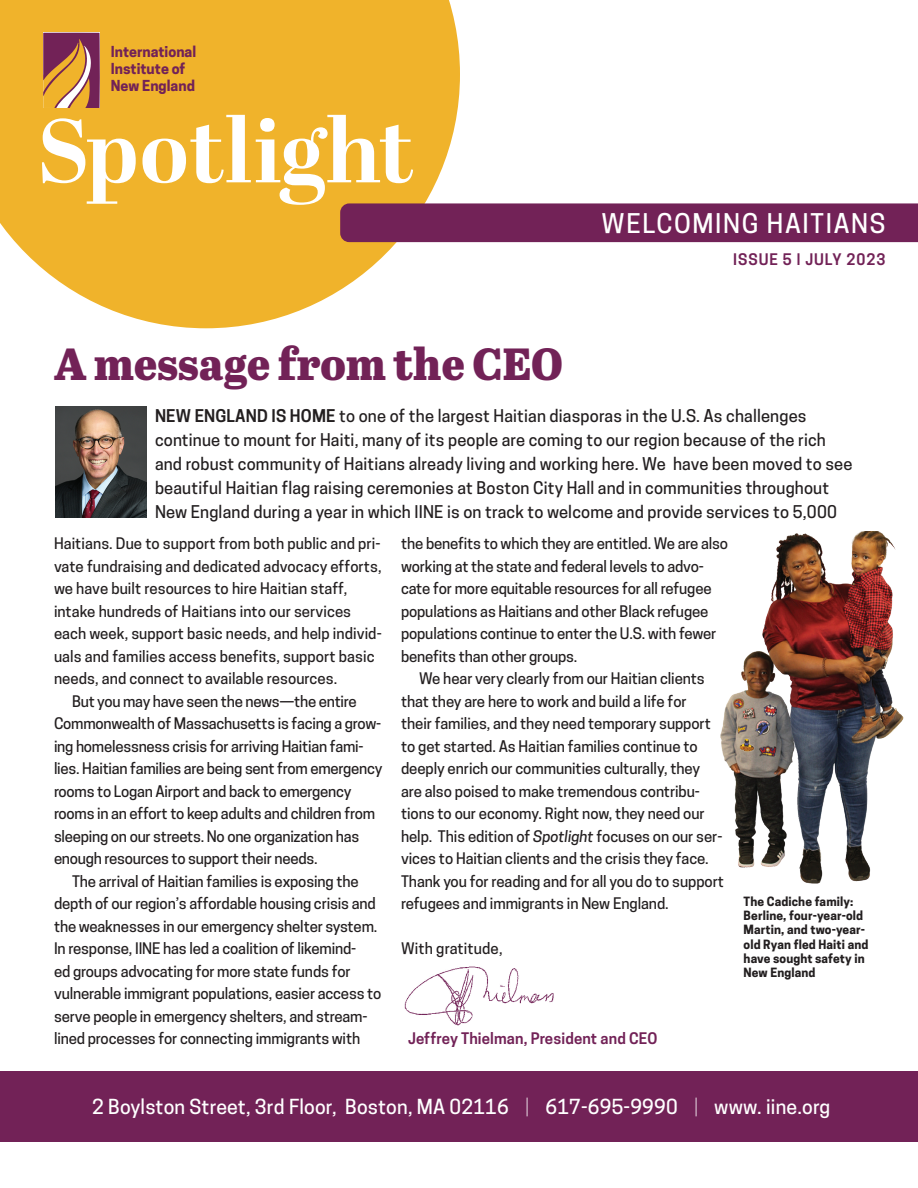
<style>
.page{position:relative;width:918px;height:1188px;background:#fff}
.page>*{position:absolute;margin:0;border:0;box-sizing:border-box;transform-origin:0 0}
.t1{font:700 90px "Abril Display";color:#fff}
.t2{font:45px "Abril Titling Eb";color:#722257}
.t3{font:500 25.5px "Cooper Hewitt";letter-spacing:.065em;color:#fff}
.t4{font:500 19.5px "Cooper Hewitt";letter-spacing:.01em;color:#fff}
.t5{font:500 16.5px/24px "Cooper Hewitt";letter-spacing:.01em;color:#231f20}
.t6{font:500 15px "Cooper Hewitt";letter-spacing:-.01em;color:#231f20}
.t7{font:600 15px "Cooper Hewitt";letter-spacing:.01em;color:#722257}
.t8{font:600 15px "Cooper Hewitt";letter-spacing:.065em;color:#722257}
.t9{font:500 15px "Cooper Hewitt";letter-spacing:.01em;color:#231f20}
.t10{font:700 14.25px/17.1px "Cooper Hewitt";color:#722257}
.t11{font:700 12px/14.2px "Cooper Hewitt";letter-spacing:.01em;color:#231f20}
.s1{font-weight:600}
.s2{font-style:italic}
.s3{font-weight:300}
</style>
<div class="page">
<div style="left:0;top:1071px;width:918px;height:71px;background:#722257"></div>
<svg style="left:0;top:0;width:460px;height:328px;background:#f1bc46"></svg>
<svg style="left:43px;top:33px;width:57px;height:75px;background:#ae6d56"></svg>
<div style="left:340px;top:203px;width:578px;height:39px;background:#722257"></div>
<img style="left:55px;top:407px;width:91px;height:110px">
<img style="left:404px;top:966px;width:150px;height:60px">
<img style="left:720px;top:531px;width:184px;height:353px">
<p class="t10" style="left:111px;top:43px;width:87px">International<br>Institute of<br>New England</p>
<h1 class="t1" style="left:37px;top:89px;width:379px">Spotlight</h1>
<h3 class="t3" style="left:602px;top:208px;width:285px">WELCOMING HAITIANS</h3>
<p class="t8" style="left:733px;top:250px;width:154px">ISSUE 5 | JULY 2023</p>
<h2 class="t2" style="left:54px;top:331px;width:511px">A message from the CEO</h2>
<p class="t5" style="left:155px;top:404px;width:699px"><span class="s1">NEW ENGLAND IS HOME</span> to one of the largest Haitian diasporas in the U.S. As challenges continue to mount for Haiti, many of its people are coming to our region because of the rich and robust community of Haitians already living and working here. We have been moved to see beautiful Haitian flag raising ceremonies at Boston City Hall and in communities throughout New England during a year in which IINE is on track to welcome and provide services to 5,000</p>
<p class="t6" style="left:54px;top:535px;width:328px">Haitians. Due to support from both public and pri-</p>
<p class="t6" style="left:54px;top:557px;width:329px">vate fundraising and dedicated advocacy efforts,</p>
<p class="t6" style="left:54px;top:580px;width:295px">we have built resources to hire Haitian staff,</p>
<p class="t6" style="left:54px;top:602px;width:299px">intake hundreds of Haitians into our services</p>
<p class="t6" style="left:54px;top:625px;width:329px">each week, support basic needs, and help individ-</p>
<p class="t6" style="left:54px;top:647px;width:322px">uals and families access benefits, support basic</p>
<p class="t6" style="left:54px;top:670px;width:285px">needs, and connect to available resources.</p>
<p class="t6" style="left:72px;top:692px;width:286px">But you may have seen the news—the entire</p>
<p class="t6" style="left:54px;top:715px;width:329px">Commonwealth of Massachusetts is facing a grow-</p>
<p class="t6" style="left:54px;top:737px;width:311px">ing homelessness crisis for arriving Haitian fami-</p>
<p class="t6" style="left:54px;top:760px;width:330px">lies. Haitian families are being sent from emergency</p>
<p class="t6" style="left:54px;top:782px;width:299px">rooms to Logan Airport and back to emergency</p>
<p class="t6" style="left:54px;top:805px;width:323px">rooms in an effort to keep adults and children from</p>
<p class="t6" style="left:54px;top:827px;width:307px">sleeping on our streets. No one organization has</p>
<p class="t6" style="left:54px;top:850px;width:265px">enough resources to support their needs.</p>
<p class="t6" style="left:72px;top:872px;width:288px">The arrival of Haitian families is exposing the</p>
<p class="t6" style="left:54px;top:895px;width:323px">depth of our region’s affordable housing crisis and</p>
<p class="t6" style="left:54px;top:917px;width:325px">the weaknesses in our emergency shelter system.</p>
<p class="t6" style="left:54px;top:940px;width:304px">In response, IINE has led a coalition of likemind-</p>
<p class="t6" style="left:54px;top:962px;width:298px">ed groups advocating for more state funds for</p>
<p class="t6" style="left:54px;top:985px;width:329px">vulnerable immigrant populations, easier access to</p>
<p class="t6" style="left:54px;top:1007px;width:315px">serve people in emergency shelters, and stream-</p>
<p class="t6" style="left:54px;top:1030px;width:308px">lined processes for connecting immigrants with</p>
<p class="t6" style="left:401px;top:535px;width:329px">the benefits to which they are entitled. We are also</p>
<p class="t6" style="left:401px;top:557px;width:304px">working at the state and federal levels to advo-</p>
<p class="t6" style="left:401px;top:580px;width:312px">cate for more equitable resources for all refugee</p>
<p class="t6" style="left:401px;top:602px;width:309px">populations as Haitians and other Black refugee</p>
<p class="t6" style="left:401px;top:625px;width:317px">populations continue to enter the U.S. with fewer</p>
<p class="t6" style="left:401px;top:647px;width:178px">benefits than other groups.</p>
<p class="t6" style="left:419px;top:670px;width:287px">We hear very clearly from our Haitian clients</p>
<p class="t6" style="left:401px;top:692px;width:287px">that they are here to work and build a life for</p>
<p class="t6" style="left:401px;top:715px;width:311px">their families, and they need temporary support</p>
<p class="t6" style="left:401px;top:737px;width:298px">to get started. As Haitian families continue to</p>
<p class="t6" style="left:401px;top:760px;width:301px">deeply enrich our communities culturally, they</p>
<p class="t6" style="left:401px;top:782px;width:300px">are also poised to make tremendous contribu-</p>
<p class="t6" style="left:401px;top:805px;width:305px">tions to our economy. Right now, they need our</p>
<p class="t6" style="left:401px;top:827px;width:323px">help. This edition of <span class="s2">Spotlight</span> focuses on our ser-</p>
<p class="t6" style="left:401px;top:850px;width:309px">vices to Haitian clients and the crisis they face.</p>
<p class="t6" style="left:401px;top:872px;width:324px">Thank you for reading and for all you do to support</p>
<p class="t6" style="left:401px;top:895px;width:269px">refugees and immigrants in New England.</p>
<p class="t9" style="left:401px;top:940px;width:103px">With gratitude,</p>
<p class="t11" style="left:744px;top:894px;width:126px">The Cadiche family:<br>Berline, four-year-old<br>Martin, and two-year&shy;old Ryan fled Haiti and have sought safety in<br>New England</p>
<p class="t7" style="left:408px;top:1030px;width:251px">Jeffrey Thielman, President and CEO</p>
<h3 class="t4" style="left:92px;top:1095px;width:740px">2 Boylston Street, 3rd Floor, Boston, MA 02116 <span class="s3">|</span> 617-695-9990 <span class="s3">|</span> www. iine.org</h3>
</div>
